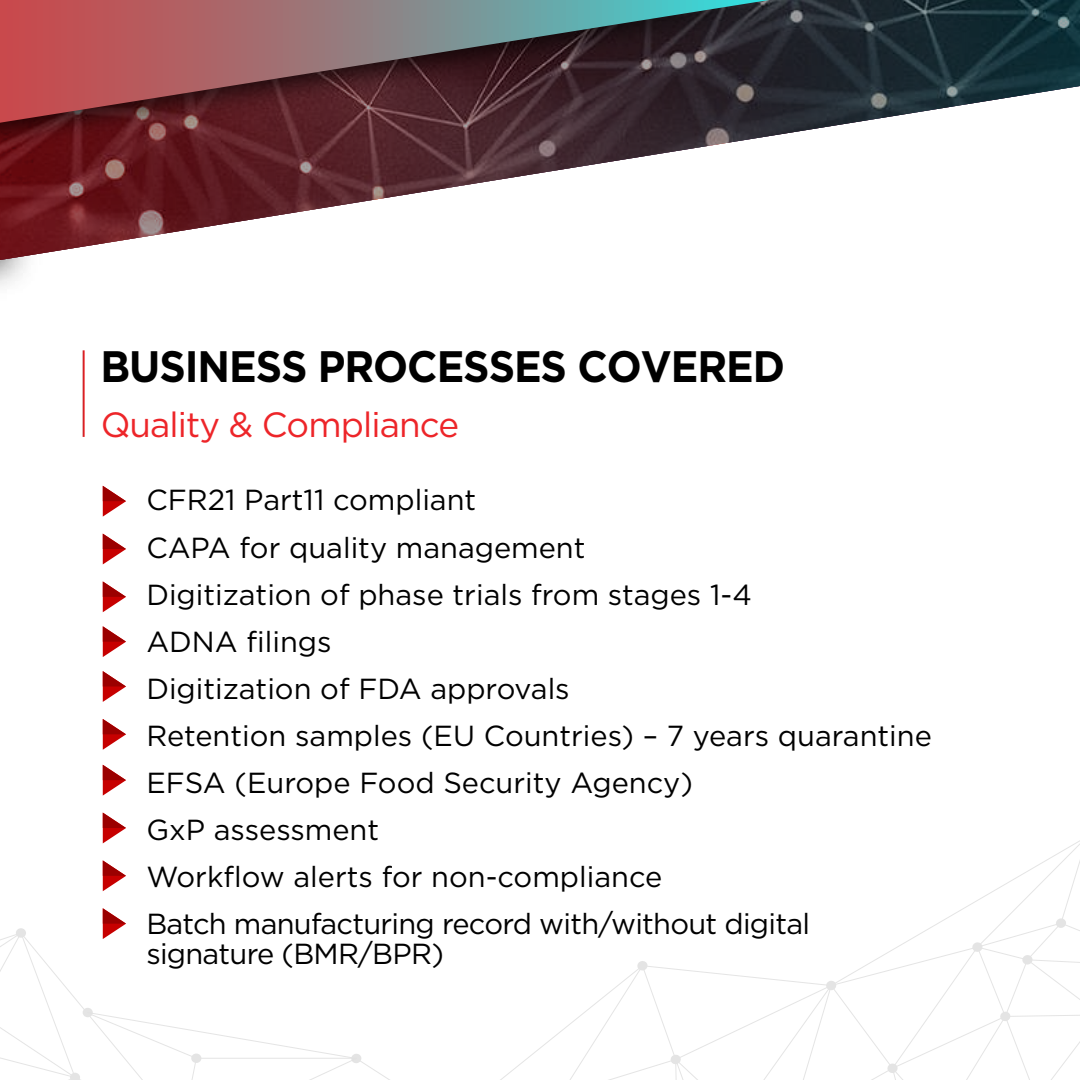
<style>
.page{position:relative;width:1080px;height:1080px;background:#fff}
.page>*{position:absolute;margin:0;border:0;box-sizing:border-box;transform-origin:0 0}
.t1{font:700 44px "Gotham";letter-spacing:-.025em;color:#000;scale:.94 1}
.t2{font:35px "Gotham";letter-spacing:-.025em;color:#ed2529}
.t3{font:29px/47px "Gotham";color:#000}
.t4{font:29px "Gotham";letter-spacing:-.025em;color:#000}
</style>
<div class="page">
<svg style="left:0;top:0;width:1080px;height:260px"></svg>
<img style="left:0;top:0;width:814px;height:162px">
<svg style="left:0;top:0;width:769px;height:123px;background:#6f494d"></svg>
<svg style="left:559px;top:840px;width:521px;height:240px"></svg>
<svg style="left:103px;top:486px;width:23px;height:31px"></svg>
<svg style="left:103px;top:534px;width:23px;height:30px"></svg>
<svg style="left:103px;top:581px;width:23px;height:31px"></svg>
<svg style="left:103px;top:626px;width:23px;height:31px"></svg>
<svg style="left:103px;top:671px;width:23px;height:31px"></svg>
<svg style="left:103px;top:719px;width:23px;height:31px"></svg>
<svg style="left:103px;top:765px;width:23px;height:31px"></svg>
<svg style="left:103px;top:813px;width:23px;height:30px"></svg>
<svg style="left:103px;top:860px;width:23px;height:31px"></svg>
<svg style="left:0;top:908px;width:519px;height:172px"></svg>
<h1 class="t1" style="left:100px;top:338px;width:730px">BUSINESS PROCESSES COVERED</h1>
<p class="t2" style="left:100px;top:402px;width:360px">Quality &amp; Compliance</p>
<p class="t3" style="left:146px;top:476px;width:787px">CFR21 Part11 compliant<br>CAPA for quality management<br>Digitization of phase trials from stages 1-4<br>ADNA filings<br>Digitization of FDA approvals<br>Retention samples (EU Countries) – 7 years quarantine EFSA (Europe Food Security Agency)<br>GxP assessment<br>Workflow alerts for non-compliance<br>Batch manufacturing record with/without digital</p>
<p class="t4" style="left:146px;top:935px;width:299px">signature (BMR/BPR)</p>
</div>
